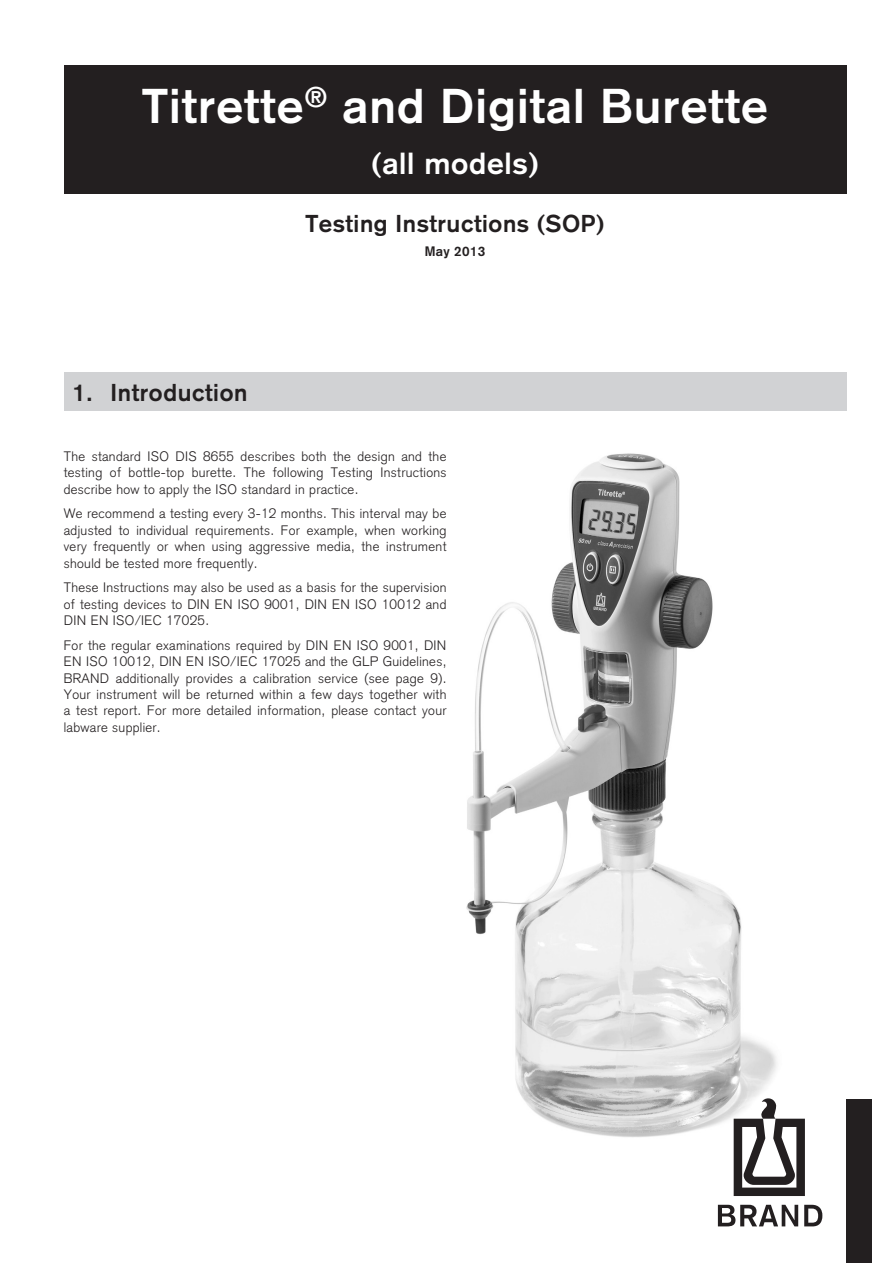
<style>
.page{position:relative;width:893px;height:1263px;background:#fff}
.page>*{position:absolute;margin:0;border:0;box-sizing:border-box;transform-origin:0 0}
.t1{font:700 48px "Akzidenz Grotesk";letter-spacing:.025em;color:#fff}
.t2{font:700 30px "Akzidenz Grotesk";letter-spacing:.025em;color:#fff}
.t3{font:700 24px "Akzidenz Grotesk";letter-spacing:.025em;color:#231f20}
.t4{font:300 13.5px/16.4px "Akzidenz Grotesk";letter-spacing:.025em;color:#231f20;text-align:justify}
.t5{font:700 13.5px "Akzidenz Grotesk";letter-spacing:.025em;color:#231f20}
</style>
<div class="page">
<img style="left:466px;top:453px;width:311px;height:692px">
<svg style="left:804px;top:1205px;width:18px;height:21px"></svg>
<svg style="left:718px;top:1205px;width:80px;height:21px"></svg>
<svg style="left:734px;top:1098px;width:71px;height:98px"></svg>
<div style="left:846px;top:1099px;width:26px;height:163px;background:#231f20"></div>
<div style="left:64px;top:372px;width:782px;height:38px;background:#d1d2d4"></div>
<div style="left:64px;top:65px;width:782px;height:129px;background:#231f20"></div>
<h1 class="t1" style="left:142px;top:77px;width:627px">Titrette<sup>®</sup> and Digital Burette</h1>
<h2 class="t2" style="left:371px;top:145px;width:169px">(all models)</h2>
<h3 class="t3" style="left:72px;top:378px;width:177px">1. Introduction</h3>
<h3 class="t3" style="left:305px;top:210px;width:301px">Testing Instructions (SOP)</h3>
<p class="t5" style="left:425px;top:244px;width:62px">May 2013</p>
<p class="t4" style="left:64px;top:448px;width:384px">The standard ISO DIS 8655 describes both the design and the testing of bottle-top burette. The following Testing Instructions describe how to apply the ISO standard in practice.</p>
<p class="t4" style="left:64px;top:506px;width:384px">We recommend a testing every 3-12 months. This interval may be adjusted to individual requirements. For example, when working very frequently or when using aggressive media, the instrument should be tested more frequently.</p>
<p class="t4" style="left:64px;top:580px;width:384px">These Instructions may also be used as a basis for the supervision of testing devices to DIN EN ISO 9001, DIN EN ISO 10012 and DIN EN ISO/IEC 17025.</p>
<p class="t4" style="left:64px;top:637px;width:384px">For the regular examinations required by DIN EN ISO 9001, DIN EN ISO 10012, DIN EN ISO/IEC 17025 and the GLP Guidelines, BRAND additionally provides a calibration service (see page 9).<br>Your instrument will be returned within a few days together with a test report. For more detailed information, please contact your labware supplier.</p>
</div>
